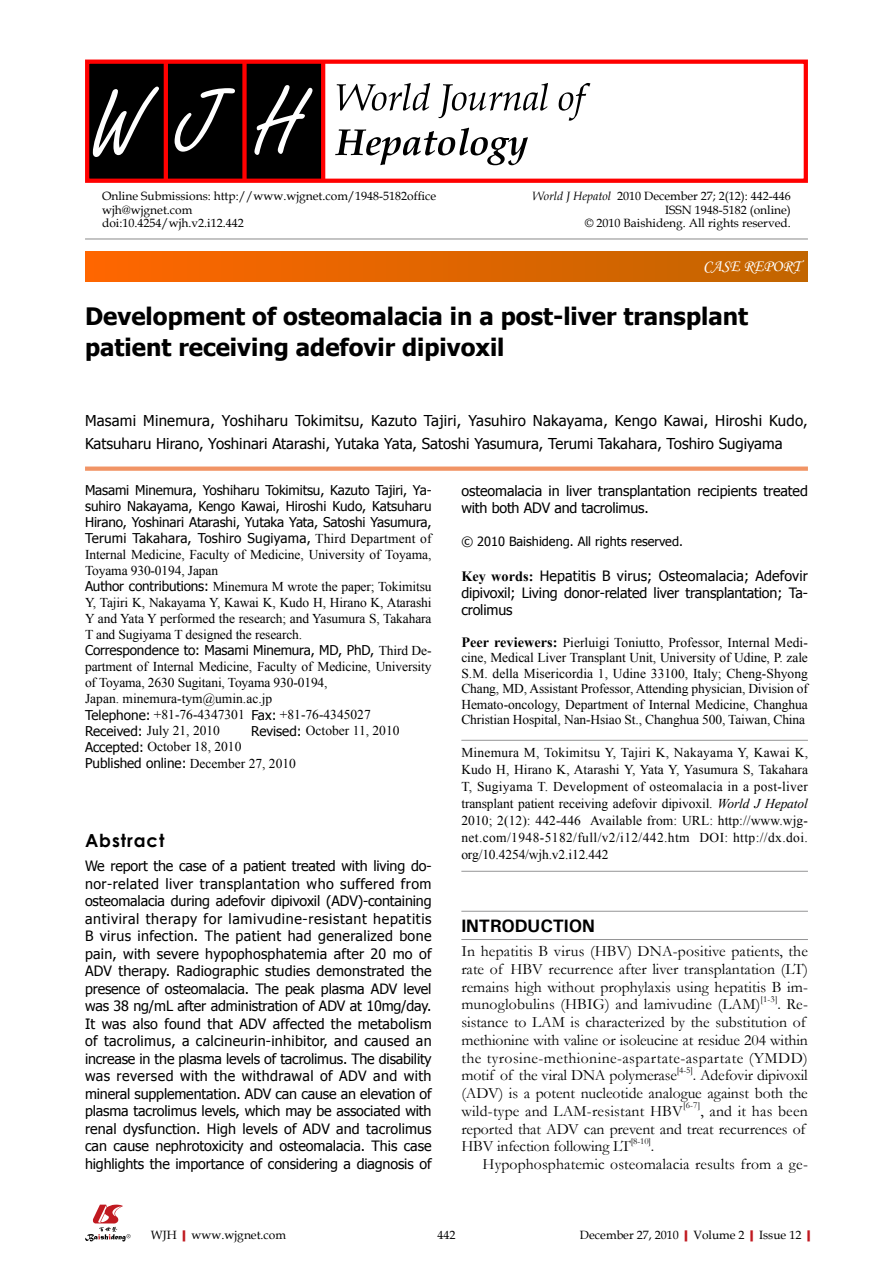
<style>
.page{position:relative;width:893px;height:1263px;background:#fff}
.page>*{position:absolute;margin:0;border:0;box-sizing:border-box;transform-origin:0 0}
.t1{font:700 24px/31.5px "Tahoma";color:#000}
.t2{font:700 18px "Univers";letter-spacing:-.01em;color:#000}
.t3{font:700 18px "Century Gothic";letter-spacing:.05em;color:#000}
.t4{font:16.5px "Monotype Corsiva";color:#fff}
.t5{font:15.75px/17.7px "Garamond";color:#000}
.t6{font:15px/22.5px "Tahoma";color:#000}
.t7{font:14.25px/17.5px "Tahoma";letter-spacing:-.01em;color:#000;text-align:justify}
.t8{font:13.5px/16px "Times New Roman";letter-spacing:-.01em;color:#000}
.t9{font:13.5px/16px "Tahoma";letter-spacing:-.01em;color:#000;text-align:justify}
.t10{font:12.75px "Tahoma";color:#000}
.t11{font:12px/13.5px "Book Antiqua";color:#000}
.t12{font:9.15px "Garamond";color:#000}
.s1{font-style:italic}
.s2{font-family:"Times New Roman"}
.s3{font-family:"Tahoma"}
.s4{font-family:"Times New Roman";font-weight:700}
.s5{font-weight:700;font-size:14.25px}
.s6{font-weight:700;color:#c01920}
</style>
<div class="page">
<div style="left:85px;top:252px;width:723px;height:29px;background:linear-gradient(to right,#f60,#c16500)"></div>
<div style="left:85px;top:466px;width:723px;height:5px;background:#f19465"></div>
<hr style="left:85px;top:239px;width:723px;height:1px;background:#898989">
<div style="left:87px;top:61px;width:236px;height:121px;background:#000"></div>
<hr style="left:164px;top:61px;width:4px;height:121px;background:#f00">
<div style="left:242px;top:61px;width:5px;height:121px;background:#f00"></div>
<hr style="left:321px;top:61px;width:4px;height:121px;background:#f00">
<div style="left:85px;top:60px;width:723px;height:123px;border:4px solid #f00"></div>
<svg style="left:254px;top:85px;width:58px;height:70px"></svg>
<svg style="left:175px;top:88px;width:60px;height:64px"></svg>
<svg style="left:93px;top:87px;width:66px;height:70px"></svg>
<svg style="left:337px;top:83px;width:253px;height:38px"></svg>
<svg style="left:335px;top:128px;width:193px;height:37px"></svg>
<svg style="left:85px;top:1204px;width:46px;height:37px"></svg>
<hr style="left:461px;top:911px;width:347px;height:1px;background:#949495">
<hr style="left:461px;top:939px;width:347px;height:1px;background:#949495">
<hr style="left:461px;top:740px;width:347px;height:1px;background:#949495">
<hr style="left:461px;top:871px;width:347px;height:1px;background:#949495">
<p class="t11" style="left:102px;top:189px;width:336px">Online Submissions: http://www.wjgnet.com/1948-5182office wjh@wjgnet.com<br>doi:10.4254/wjh.v2.i12.442</p>
<p class="t11" style="left:532px;top:189px;width:260px;text-align:right"><span class="s1">World J Hepatol</span> 2010 December 27; 2(12): 442-446<br>ISSN 1948-5182 (online)<br>© 2010 Baishideng. All rights reserved.</p>
<p class="t4" style="left:703px;top:256px;width:99px">CASE REPORT</p>
<h1 class="t1" style="left:85px;top:298px;width:664px">Development of osteomalacia in a post-liver transplant patient receiving adefovir dipivoxil</h1>
<p class="t6" style="left:85px;top:409px;width:724px">Masami Minemura, Yoshiharu Tokimitsu, Kazuto Tajiri, Yasuhiro Nakayama, Kengo Kawai, Hiroshi Kudo,<br>Katsuharu Hirano, Yoshinari Atarashi, Yutaka Yata, Satoshi Yasumura, Terumi Takahara, Toshiro Sugiyama</p>
<p class="t9" style="left:85px;top:482px;width:348px">Masami Minemura, Yoshiharu Tokimitsu, Kazuto Tajiri, Ya&shy;suhiro Nakayama, Kengo Kawai, Hiroshi Kudo, Katsuharu Hirano, Yoshinari Atarashi, Yutaka Yata, Satoshi Yasumura, Terumi Takahara, Toshiro Sugiyama, <span class="s2">Third Department of</span></p>
<p class="t8" style="left:85px;top:546px;width:348px">Internal Medicine, Faculty of Medicine, University of Toyama, Toyama 930-0194, Japan<br><span class="s3">Author contributions:</span> Minemura M wrote the paper; Tokimitsu Y, Tajiri K, Nakayama Y, Kawai K, Kudo H, Hirano K, Atarashi Y and Yata Y performed the research; and Yasumura S, Takahara T and Sugiyama T designed the research.</p>
<p class="t9" style="left:85px;top:642px;width:348px">Correspondence to: Masami Minemura, MD, PhD, <span class="s2">Third De-</span></p>
<p class="t8" style="left:85px;top:658px;width:348px">partment of Internal Medicine, Faculty of Medicine, University of Toyama, 2630 Sugitani, Toyama 930-0194,<br>Japan. minemura-tym@umin.ac.jp<br><span class="s3">Telephone:</span> +81-76-4347301 <span class="s3">Fax:</span> +81-76-4345027<br><span class="s3">Received:</span> July 21, 2010</p>
<p class="t7" style="left:461px;top:481px;width:348px;line-height:17.1px">osteomalacia in liver transplantation recipients treated with both ADV and tacrolimus.</p>
<p class="t10" style="left:461px;top:532px;width:223px">© 2010 Baishideng. All rights reserved.</p>
<p class="t7" style="left:461px;top:566px;width:348px;line-height:17.1px"><span class="s4">Key words:</span> Hepatitis B virus; Osteomalacia; Adefovir dipivoxil; Living donor-related liver transplantation; Ta&shy;crolimus</p>
<p class="t8" style="left:461px;top:635px;width:348px;line-height:15.5px;text-align:justify"><span class="s5">Peer reviewers:</span> Pierluigi Toniutto, Professor, Internal Me-di&shy;cine, Medical Liver Transplant Unit, University of Udine, P. zale S.M. della Misericordia 1, Udine 33100, Italy; Cheng-Sh-yong Chang, MD, Assistant Professor, Attending physician, Di-vi- sion of He-mato-oncology, Department of Internal Medicine, Chang-hua Christian Hospital, Nan-Hsiao St., Changhua 500, Taiwan, China</p>
<p class="t8" style="left:461px;top:744px;width:348px;line-height:17.1px;text-align:justify">Minemura M, Tokimitsu Y, Tajiri K, Nakayama Y, Kawai K, Kudo H, Hirano K, Atarashi Y, Yata Y, Yasumura S, Takahara T, Sugiyama T. Development of osteomalacia in a post-liver transplant patient receiving adefovir dipivoxil. <span class="s1">World J Hepatol </span>2010; 2(12): 442-446 Available from: URL: http://www.wjg&shy;net.com/1948-5182/full/v2/i12/442.htm DOI: http://dx.doi. org/10.4254/wjh.v2.i12.442</p>
<p class="t8" style="left:251px;top:722px;width:150px"><span class="s3">Revised:</span> October 11, 2010</p>
<p class="t8" style="left:85px;top:738px;width:158px"><span class="s3">Accepted:</span> October 18, 2010</p>
<p class="t9" style="left:85px;top:754px;width:212px">Published online: <span class="s2">December 27, 2010</span></p>
<h2 class="t3" style="left:85px;top:827px;width:81px">Abstract</h2>
<p class="t7" style="left:85px;top:856px;width:348px">We report the case of a patient treated with living do&shy;nor-related liver transplantation who suffered from osteomalacia during adefovir dipivoxil (ADV)-containing antiviral therapy for lamivudine-resistant hepatitis B virus infection. The patient had generalized bone pain, with severe hypophosphatemia after 20 mo of ADV therapy. Radiographic studies demonstrated the presence of osteomalacia. The peak plasma ADV level was 38 ng/mL after administration of ADV at 10mg/day.<br>It was also found that ADV affected the metabolism of tacrolimus, a calcineurin-inhibitor, and caused an increase in the plasma levels of tacrolimus. The disability was reversed with the withdrawal of ADV and with mineral supplementation. ADV can cause an elevation of plasma tacrolimus levels, which may be associated with renal dysfunction. High levels of ADV and tacrolimus can cause nephrotoxicity and osteomalacia. This case highlights the importance of considering a diagnosis of</p>
<h2 class="t2" style="left:461px;top:914px;width:135px">INTRODUCTION</h2>
<p class="t5" style="left:461px;top:942px;width:348px;text-align:justify">In hepatitis B virus (HBV) DNA-positive patients, the rate of HBV recurrence after liver transplantation (LT) re-mains high without prophylaxis using hepatitis B im&shy;munoglobulins (HBIG) and lamivudine (LAM)</p>
<p class="t12" style="left:761px;top:993px;width:18px">[1-3]</p>
<p class="t5" style="left:461px;top:995px;width:348px;text-indent:316px">. Re&shy;sistance to LAM is characterized by the substitution of methionine with valine or isoleucine at residue 204 within the tyrosine-methionine-aspartate-aspartate (YMDD) motif of the viral DNA polymerase</p>
<p class="t12" style="left:677px;top:1064px;width:18px">[4-5]</p>
<p class="t5" style="left:461px;top:1066px;width:348px;text-align:justify;text-indent:231px">. Adefovir dipivoxil (ADV) is a potent nucleotide analogue against both the wild-type and LAM-resistant HBV</p>
<p class="t12" style="left:683px;top:1099px;width:19px">[6-7]</p>
<p class="t5" style="left:461px;top:1101px;width:348px;text-indent:239px">, and it has been reported that ADV can prevent and treat recurrences of<br>HBV infection following LT</p>
<p class="t12" style="left:631px;top:1134px;width:22px">[8-10]</p>
<p class="t5" style="left:483px;top:1137px;width:326px;text-indent:168px">.<br>Hypophosphatemic osteomalacia results from a ge-</p>
<p class="t11" style="left:151px;top:1227px;width:137px">WJH<span class="s6">|</span>www.wjgnet.com</p>
<p class="t11" style="left:437px;top:1227px;width:19px">442</p>
<p class="t11" style="left:580px;top:1227px;width:237px">December 27, 2010<span class="s6">|</span>Volume 2<span class="s6">|</span>Issue 12<span class="s6">|</span></p>
</div>
